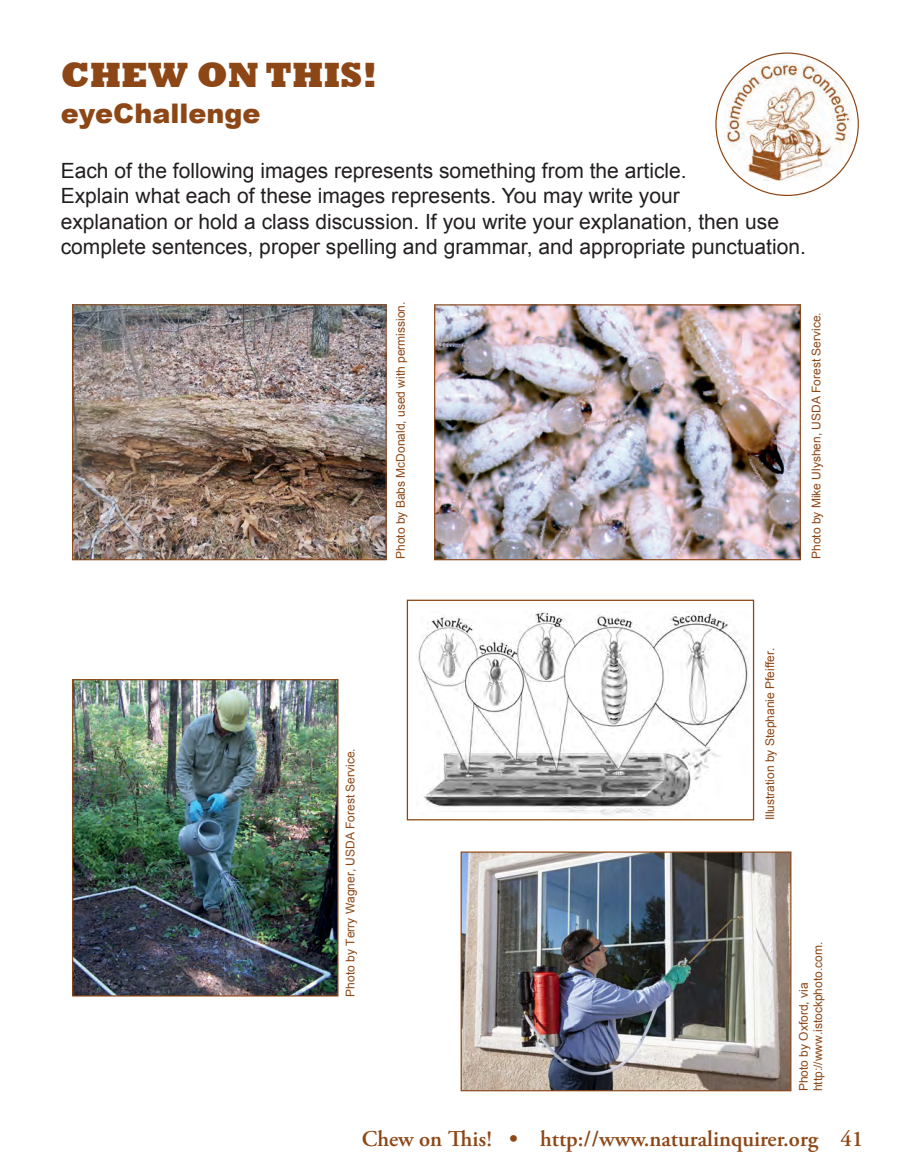
<style>
.page{position:relative;width:905px;height:1175px;background:#fff}
.page>*{position:absolute;margin:0;border:0;box-sizing:border-box;transform-origin:0 0}
.t1{font:800 36px "Rockwell";color:#8d4716}
.t2{font:900 27px "Arial";color:#8d4716}
.t3{font:600 22.5px "Adobe Garamond Pro";color:#8d4716}
.t4{font:21px/25.5px "Arial";color:#231f20}
.t5{font:12px/14.4px "Arial";color:#8d4716}
</style>
<div class="page">
<img style="left:436px;top:306px;width:362px;height:252px">
<div style="left:434px;top:304px;width:366px;height:256px;border:1px solid #8d4716"></div>
<img style="left:724px;top:61px;width:127px;height:120px">
<img style="left:74px;top:306px;width:310px;height:252px">
<div style="left:72px;top:304px;width:314px;height:256px;border:1px solid #8d4716"></div>
<img style="left:462px;top:853px;width:327px;height:236px">
<div style="left:460px;top:851px;width:331px;height:240px;border:1px solid #8d4716"></div>
<img style="left:418px;top:612px;width:330px;height:205px">
<div style="left:407px;top:599px;width:347px;height:221px;border:1px solid #8d4716"></div>
<img style="left:74px;top:681px;width:262px;height:313px">
<div style="left:72px;top:679px;width:266px;height:317px;border:1px solid #8d4716"></div>
<h1 class="t1" style="left:61px;top:54px;width:318px">CHEW ON THIS!</h1>
<p class="t2" style="left:61px;top:94px;width:201px">eyeChallenge</p>
<p class="t4" style="left:61px;top:158px;width:746px">Each of the following images represents something from the article.<br>Explain what each of these images represents. You may write your<br>explanation or hold a class discussion. If you write your explanation, then use complete sentences, proper spelling and grammar, and appropriate punctuation.</p>
<p class="t5" style="left:343px;top:996px;width:250px;rotate:-90deg">Photo by Terry Wagner, USDA Forest Service.</p>
<p class="t5" style="left:393px;top:559px;width:259px;rotate:-90deg">Photo by Babs McDonald, used with permission.</p>
<p class="t5" style="left:809px;top:559px;width:248px;rotate:-90deg">Photo by Mike Ulyshen, USDA Forest Service.</p>
<p class="t5" style="left:763px;top:820px;width:174px;rotate:-90deg">Illustration by Stephanie Pfeiffer.</p>
<p class="t5" style="left:796px;top:1091px;width:151px;rotate:-90deg">Photo by Oxford, via http://www.istockphoto.com.</p>
<p class="t3" style="left:362px;top:1125px;width:503px">Chew on This! • http://www.naturalinquirer.org 41</p>
</div>
